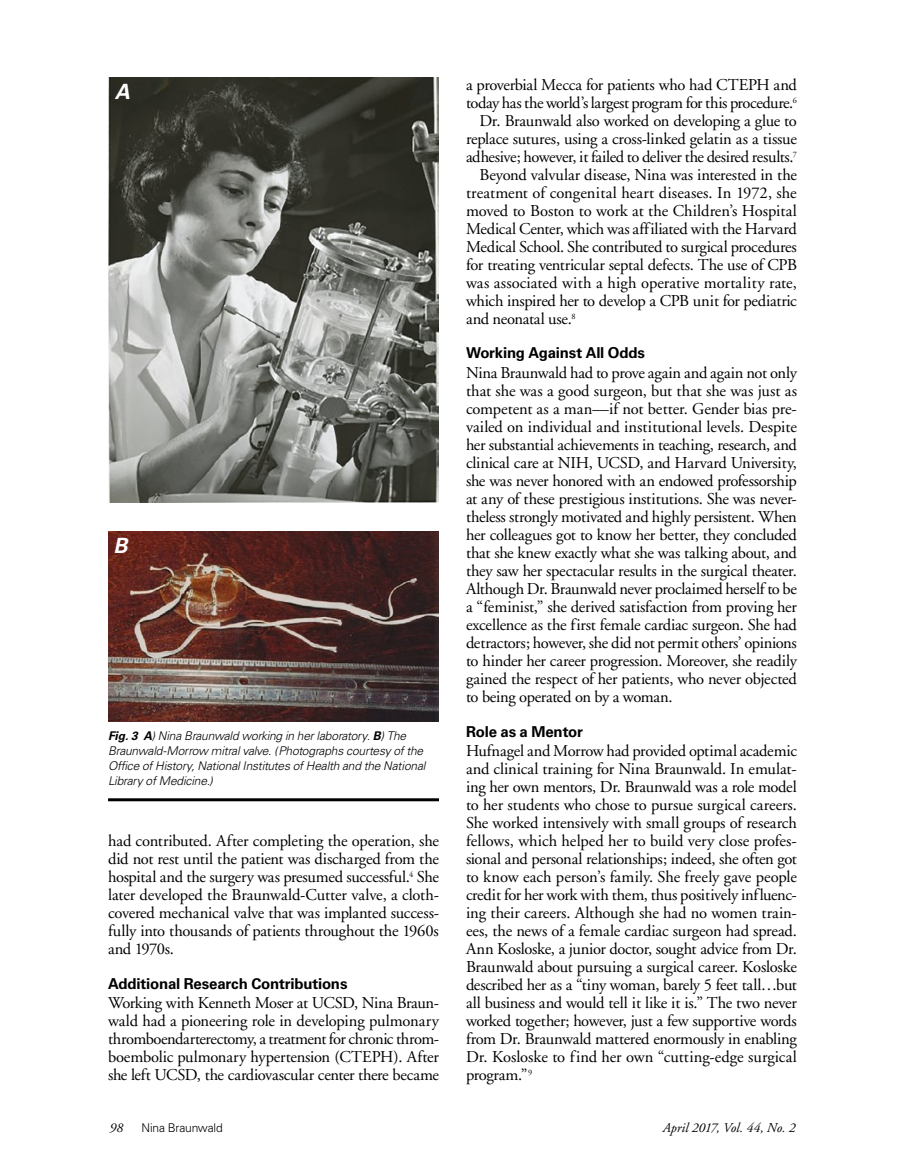
<style>
.page{position:relative;width:905px;height:1175px;background:#fff}
.page>*{position:absolute;margin:0;border:0;box-sizing:border-box;transform-origin:0 0}
.t1{font:italic 700 21px "Univers LT";color:#fff}
.t2{font:16.5px/18px "Adobe Garamond";letter-spacing:-.015em;color:#000;text-align:justify}
.t3{font:16.5px "Adobe Garamond";letter-spacing:.005em;color:#000}
.t4{font:700 15px "Univers LT";letter-spacing:-.015em;color:#000}
.t5{font:italic 13.5px "Adobe Garamond";letter-spacing:-.005em;color:#000}
.t6{font:italic 300 12px/15px "Univers LT";letter-spacing:-.02em;color:#000}
.t7{font:300 12px "Univers LT";letter-spacing:-.015em;color:#000}
.s1{font-weight:700}
</style>
<div class="page">
<img style="left:108px;top:78px;width:330px;height:424px">
<img style="left:108px;top:531px;width:330px;height:190px">
<hr style="left:108px;top:798px;width:331px;height:3px;background:#000">
<p class="t1" style="left:115px;top:79px;width:17px">A</p>
<p class="t1" style="left:113px;top:533px;width:16px">B</p>
<p class="t6" style="left:108px;top:728px;width:319px"><span class="s1">Fig. 3 A</span>) Nina Braunwald working in her laboratory. <span class="s1">B</span>) The Braunwald-Morrow mitral valve. (Photographs courtesy of the Office of History, National Institutes of Health and the National Library of Medicine.)</p>
<p class="t2" style="left:108px;top:832px;width:332px">had contributed. After completing the operation, she did not rest until the patient was discharged from the hospital and the surgery was presumed successful.<sup>4</sup> She later developed the Braunwald-Cutter valve, a cloth&shy;covered mechanical valve that was implanted success&shy;fully into thousands of patients throughout the 1960s and 1970s.</p>
<p class="t4" style="left:108px;top:974px;width:241px">Additional Research Contributions</p>
<p class="t2" style="left:108px;top:994px;width:332px">Working with Kenneth Moser at UCSD, Nina Braun&shy;wald had a pioneering role in developing pulmonary thromboendarterectomy, a treatment for chronic throm&shy;boembolic pulmonary hypertension (CTEPH). After she left UCSD, the cardiovascular center there became</p>
<p class="t2" style="left:466px;top:76px;width:332px">a proverbial Mecca for patients who had CTEPH and</p>
<p class="t2" style="left:466px;top:94px;width:332px">today has the world’s largest program for this procedure.<sup>6</sup></p>
<p class="t2" style="left:479px;top:112px;width:319px">Dr. Braunwald also worked on developing a glue to</p>
<p class="t2" style="left:466px;top:130px;width:332px">replace sutures, using a cross-linked gelatin as a tissue</p>
<p class="t2" style="left:466px;top:148px;width:332px">adhesive; however, it failed to deliver the desired results.<sup>7</sup></p>
<p class="t2" style="left:479px;top:166px;width:319px">Beyond valvular disease, Nina was interested in the</p>
<p class="t3" style="left:466px;top:184px;width:332px">treatment of congenital heart diseases. In 1972, she</p>
<p class="t2" style="left:466px;top:202px;width:332px">moved to Boston to work at the Children’s Hospital</p>
<p class="t2" style="left:466px;top:220px;width:332px">Medical Center, which was affiliated with the Harvard</p>
<p class="t2" style="left:466px;top:238px;width:332px">Medical School. She contributed to surgical procedures</p>
<p class="t2" style="left:466px;top:256px;width:332px">for treating ventricular septal defects. The use of CPB</p>
<p class="t3" style="left:466px;top:274px;width:332px">was associated with a high operative mortality rate,</p>
<p class="t2" style="left:466px;top:292px;width:332px">which inspired her to develop a CPB unit for pediatric</p>
<p class="t2" style="left:466px;top:310px;width:111px">and neonatal use.<sup>8</sup></p>
<p class="t4" style="left:466px;top:344px;width:180px">Working Against All Odds</p>
<p class="t2" style="left:466px;top:364px;width:332px">Nina Braunwald had to prove again and again not only that she was a good surgeon, but that she was just as competent as a man—if not better. Gender bias pre&shy;vailed on individual and institutional levels. Despite her substantial achievements in teaching, research, and clinical care at NIH, UCSD, and Harvard University, she was never honored with an endowed professorship at any of these prestigious institutions. She was never&shy;theless strongly motivated and highly persistent. When her colleagues got to know her better, they concluded that she knew exactly what she was talking about, and they saw her spectacular results in the surgical theater.<br>Although Dr. Braunwald never proclaimed herself to be a “feminist,” she derived satisfaction from proving her excellence as the first female cardiac surgeon. She had detractors; however, she did not permit others’ opinions to hinder her career progression. Moreover, she readily gained the respect of her patients, who never objected to being operated on by a woman.</p>
<p class="t4" style="left:466px;top:722px;width:118px">Role as a Mentor</p>
<p class="t2" style="left:466px;top:742px;width:332px">Hufnagel and Morrow had provided optimal academic and clinical training for Nina Braunwald. In emulat&shy;ing her own mentors, Dr. Braunwald was a role model to her students who chose to pursue surgical careers.<br>She worked intensively with small groups of research fellows, which helped her to build very close profes&shy;sional and personal relationships; indeed, she often got to know each person’s family. She freely gave people credit for her work with them, thus positively influenc&shy;ing their careers. Although she had no women train&shy;ees, the news of a female cardiac surgeon had spread.<br>Ann Kosloske, a junior doctor, sought advice from Dr.<br>Braunwald about pursuing a surgical career. Kosloske described her as a “tiny woman, barely 5 feet tall…but all business and would tell it like it is.” The two never worked together; however, just a few supportive words from Dr. Braunwald mattered enormously in enabling Dr. Kosloske to find her own “cutting-edge surgical program.”<sup>9</sup></p>
<p class="t5" style="left:110px;top:1120px;width:15px">98</p>
<p class="t7" style="left:141px;top:1120px;width:83px">Nina Braunwald</p>
<p class="t5" style="left:663px;top:1120px;width:134px">April 2017, Vol. 44, No. 2</p>
</div>
